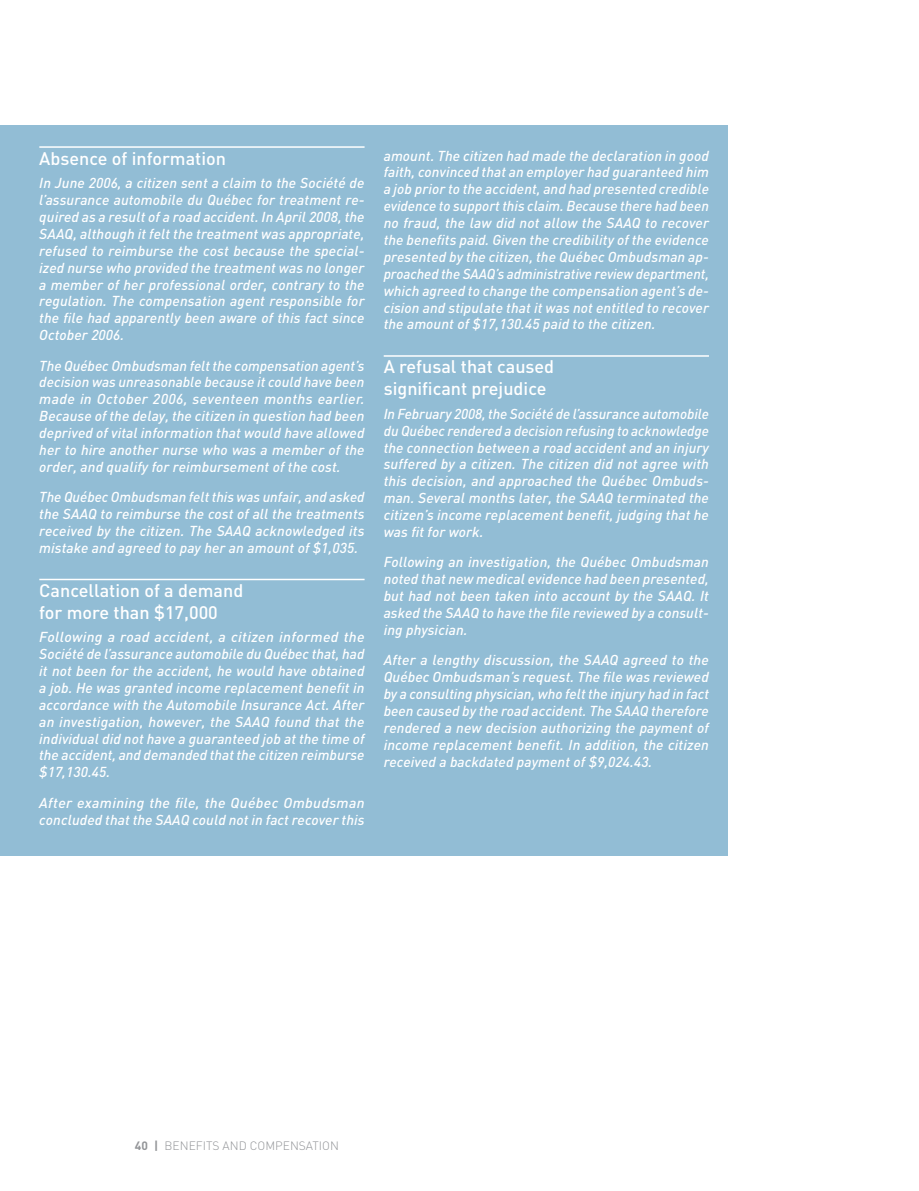
<style>
.page{position:relative;width:919px;height:1191px;background:#fff}
.page>*{position:absolute;margin:0;border:0;box-sizing:border-box;transform-origin:0 0}
.t1{font:500 18px/21.6px "DIN";color:#fff}
.t2{font:italic 500 14.25px/16.8px "DINOT";letter-spacing:.005em;color:#fff;text-align:justify}
.t3{font:300 12px "DIN";color:#939598}
.s1{font-weight:700}
</style>
<div class="page">
<div style="left:0;top:125px;width:728px;height:730px;background:#92bdd5"></div>
<hr style="left:39px;top:146px;width:325px;height:2px;background:#fff">
<hr style="left:39px;top:578px;width:325px;height:2px;background:#fff">
<hr style="left:384px;top:355px;width:325px;height:1px;background:#fff">
<p class="t1" style="left:39px;top:149px;width:188px">Absence of information</p>
<p class="t2" style="left:39px;top:176px;width:327px">In June 2006, a citizen sent a claim to the Société de l’assurance automobile du Québec for treatment re&shy;quired as a result of a road accident. In April 2008, the SAAQ, although it felt the treatment was appropriate, refused to reimburse the cost because the special&shy;ized nurse who provided the treatment was no longer a member of her professional order, contrary to the regulation. The compensation agent responsible for the file had apparently been aware of this fact since October 2006.</p>
<p class="t2" style="left:39px;top:358px;width:327px">The Québec Ombudsman felt the compensation agent’s decision was unreasonable because it could have been made in October 2006, seventeen months earlier.<br>Because of the delay, the citizen in question had been deprived of vital information that would have allowed her to hire another nurse who was a member of the order, and qualify for reimbursement of the cost.</p>
<p class="t2" style="left:39px;top:490px;width:327px">The Québec Ombudsman felt this was unfair, and asked the SAAQ to reimburse the cost of all the treatments received by the citizen. The SAAQ acknowledged its mistake and agreed to pay her an amount of $1,035.</p>
<p class="t1" style="left:39px;top:581px;width:205px">Cancellation of a demand for more than $17,000</p>
<p class="t2" style="left:39px;top:630px;width:327px">Following a road accident, a citizen informed the Société de l’assurance automobile du Québec that, had it not been for the accident, he would have obtained a job. He was granted income replacement benefit in accordance with the Automobile Insurance Act. After an investigation, however, the SAAQ found that the individual did not have a guaranteed job at the time of the accident, and demanded that the citizen reimburse $17,130.45.</p>
<p class="t2" style="left:39px;top:795px;width:327px">After examining the file, the Québec Ombudsman concluded that the SAAQ could not in fact recover this</p>
<p class="t2" style="left:384px;top:148px;width:327px">amount. The citizen had made the declaration in good faith, convinced that an employer had guaranteed him a job prior to the accident, and had presented credible evidence to support this claim. Because there had been no fraud, the law did not allow the SAAQ to recover the benefits paid. Given the credibility of the evidence presented by the citizen, the Québec Ombudsman ap&shy;proached the SAAQ’s administrative review department, which agreed to change the compensation agent’s de&shy;cision and stipulate that it was not entitled to recover the amount of $17,130.45 paid to the citizen.</p>
<p class="t1" style="left:384px;top:358px;width:172px">A refusal that caused significant prejudice</p>
<p class="t2" style="left:384px;top:406px;width:327px">In February 2008, the Société de l’assurance automobile du Québec rendered a decision refusing to acknowledge the connection between a road accident and an injury suffered by a citizen. The citizen did not agree with this decision, and approached the Québec Ombuds&shy;man. Several months later, the SAAQ terminated the citizen’s income replacement benefit, judging that he was fit for work.</p>
<p class="t2" style="left:384px;top:555px;width:327px">Following an investigation, the Québec Ombudsman noted that new medical evidence had been presented, but had not been taken into account by the SAAQ. It asked the SAAQ to have the file reviewed by a consult&shy;ing physician.</p>
<p class="t2" style="left:384px;top:653px;width:327px">After a lengthy discussion, the SAAQ agreed to the Québec Ombudsman’s request. The file was reviewed by a consulting physician, who felt the injury had in fact been caused by the road accident. The SAAQ therefore rendered a new decision authorizing the payment of income replacement benefit. In addition, the citizen received a backdated payment of $9,024.43.</p>
<p class="t3" style="left:135px;top:1141px;width:205px"><span class="s1">40 |</span> BENEFITS AND COMPENSATION</p>
</div>
